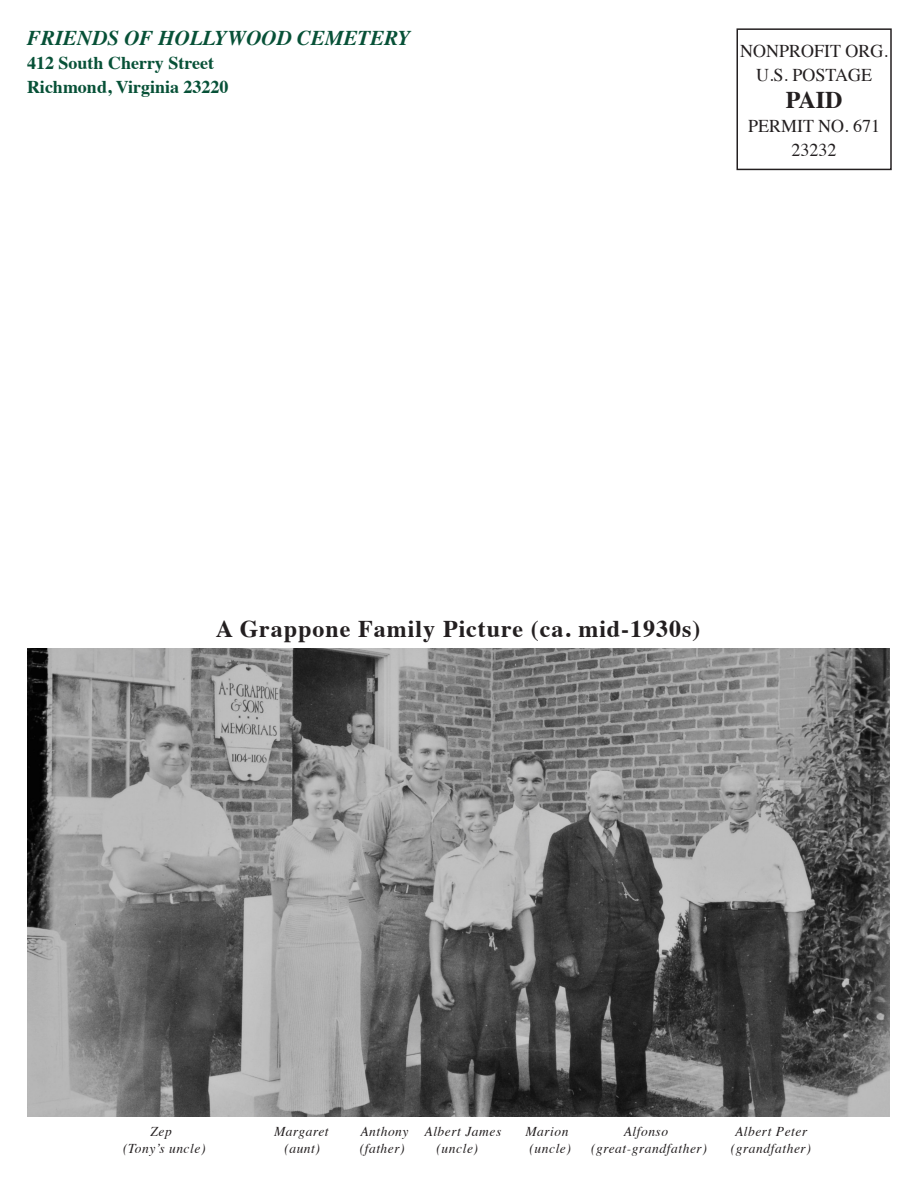
<style>
.page{position:relative;width:918px;height:1188px;background:#fff}
.page>*{position:absolute;margin:0;border:0;box-sizing:border-box;transform-origin:0 0}
.t1{font:700 24px "Times";letter-spacing:.04em;color:#231f20}
.t2{font:italic 700 21px "Times";color:#075137}
.t3{font:700 18px/24px "Times";color:#075137}
.t4{font:18px/24px "Times";color:#231f20;text-align:center}
.t5{font:italic 13.5px "Times";letter-spacing:.04em;color:#231f20}
</style>
<div class="page">
<div style="left:736px;top:28px;width:156px;height:142px;border:2px solid #231f20"></div>
<hr style="left:917px;top:0;width:1px;height:54px;background:#e0e56c">
<hr style="left:917px;top:270px;width:1px;height:35px;background:#e0e56c">
<img style="left:27px;top:648px;width:862px;height:469px">
<p class="t2" style="left:27px;top:18px;width:386px">FRIENDS OF HOLLYWOOD CEMETERY</p>
<p class="t3" style="left:27px;top:49px;width:203px">412 South Cherry Street<br>Richmond, Virginia 23220</p>
<p class="t4" style="left:740px;top:37px;width:149px">NONPROFIT ORG.<br>U.S. POSTAGE</p>
<p class="t1" style="left:786px;top:76px;width:58px">PAID</p>
<p class="t4" style="left:748px;top:112px;width:134px">PERMIT NO. 671<br>23232</p>
<p class="t1" style="left:216px;top:606px;width:486px">A Grappone Family Picture (ca. mid-1930s)</p>
<p class="t5" style="left:151px;top:1120px;width:23px">Zep</p>
<p class="t5" style="left:274px;top:1120px;width:56px">Margaret</p>
<p class="t5" style="left:360px;top:1120px;width:143px">Anthony Albert James</p>
<p class="t5" style="left:525px;top:1120px;width:45px">Marion</p>
<p class="t5" style="left:624px;top:1120px;width:46px">Alfonso</p>
<p class="t5" style="left:735px;top:1120px;width:74px">Albert Peter</p>
<p class="t5" style="left:123px;top:1136px;width:84px">(Tony’s uncle)</p>
<p class="t5" style="left:284px;top:1136px;width:37px">(aunt)</p>
<p class="t5" style="left:360px;top:1136px;width:47px">(father)</p>
<p class="t5" style="left:437px;top:1136px;width:43px">(uncle)</p>
<p class="t5" style="left:530px;top:1136px;width:43px">(uncle)</p>
<p class="t5" style="left:591px;top:1136px;width:117px">(great-grandfather)</p>
<p class="t5" style="left:731px;top:1136px;width:81px">(grandfather)</p>
</div>
